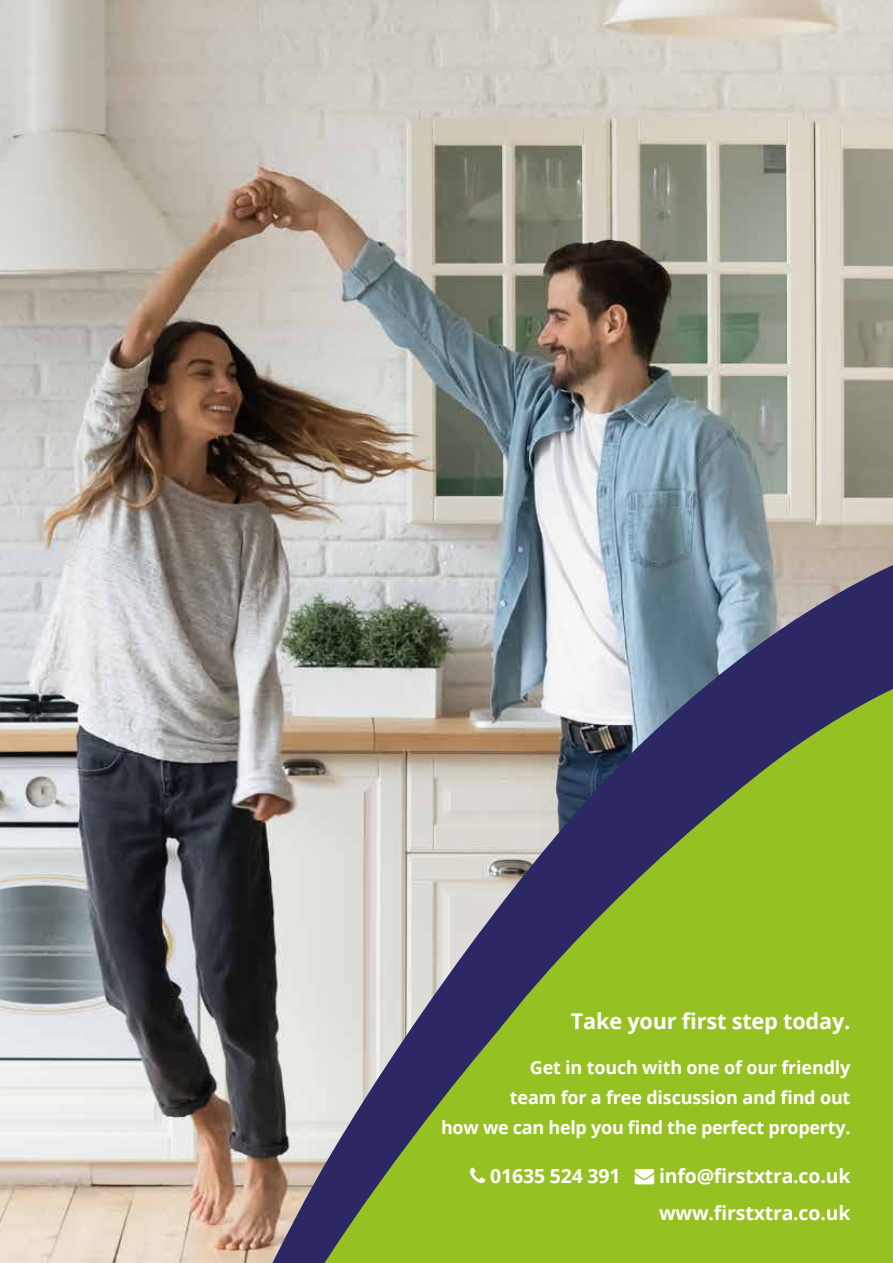
<style>
.page{position:relative;width:893px;height:1263px;background:#fff}
.page>*{position:absolute;margin:0;border:0;box-sizing:border-box;transform-origin:0 0}
.t1{font:700 21.75px "Open Sans";letter-spacing:-.01em;color:#fff}
.t2{font:700 19.5px/36.6px "Open Sans";letter-spacing:-.01em;color:#fff;text-align:right}
.t3{font:700 18px/30px "Open Sans";letter-spacing:-.01em;color:#fff;text-align:right}
</style>
<div class="page">
<img style="left:0;top:0;width:893px;height:1263px">
<img style="left:104px;top:513px;width:789px;height:750px">
<svg style="left:470px;top:1167px;width:16px;height:16px"></svg>
<p class="t1" style="left:571px;top:1005px;width:281px">Take your first step today.</p>
<p class="t3" style="left:441px;top:1052px;width:411px">Get in touch with one of our friendly<br>team for a free discussion and find out<br>how we can help you find the perfect property.</p>
<p class="t2" style="left:490px;top:1157px;width:362px">01635 524 391 → info@firstxtra.co.uk www.firstxtra.co.uk</p>
</div>
